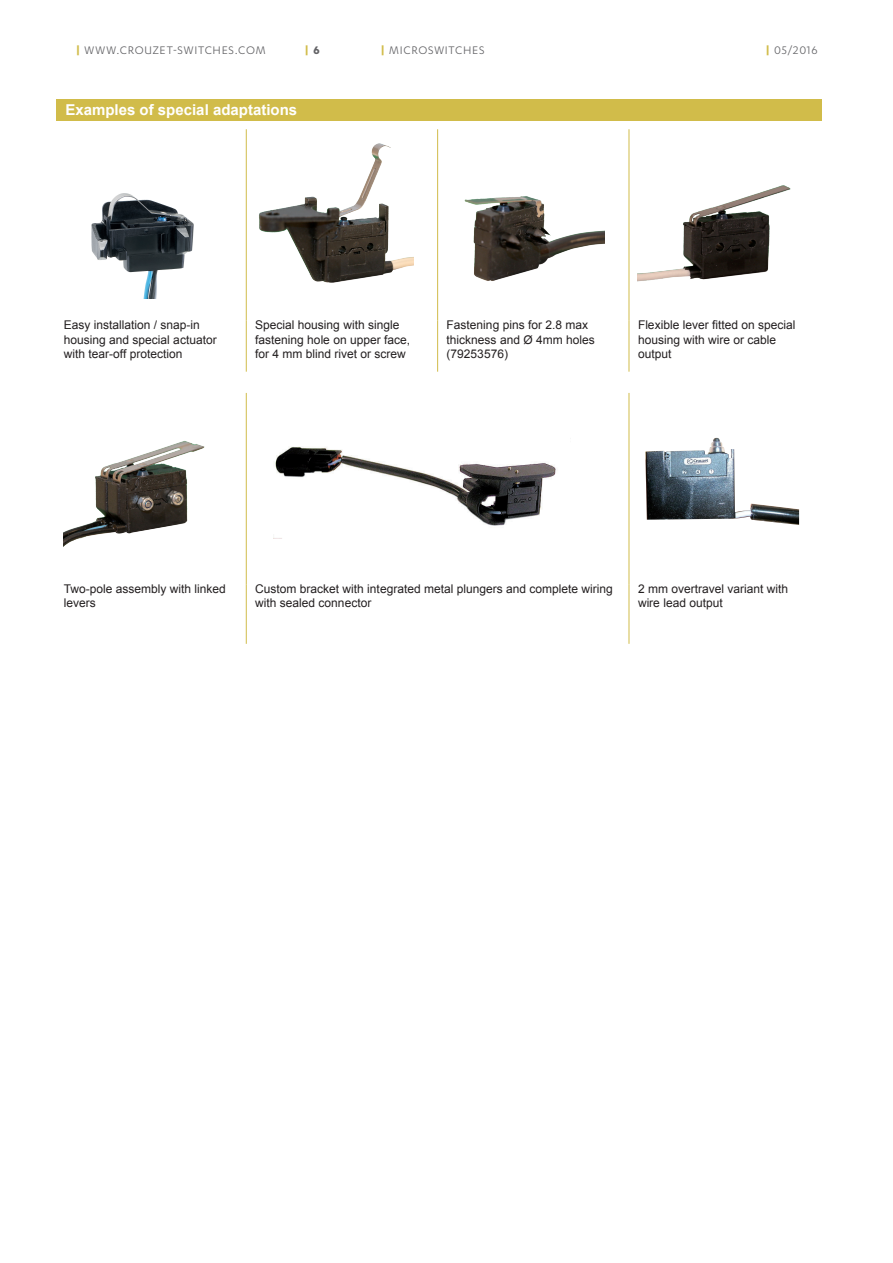
<style>
.page{position:relative;width:893px;height:1263px;background:#fff}
.page>*{position:absolute;margin:0;border:0;box-sizing:border-box;transform-origin:0 0}
.t1{font:700 15px "Arial";color:#fff}
.t2{font:12.75px "Karbon";letter-spacing:.06em;color:#636366}
.t3{font:700 12.75px "Karbon";color:#d1bc4a}
.t4{font:12px/14.4px "Arial";color:#231f20}
.s1{font-weight:700;color:#d1bc4a}
.s2{color:#636366}
</style>
<div class="page">
<div style="left:55px;top:99px;width:765px;height:22px;background:#d1bc4a"></div>
<hr style="left:246px;top:129px;width:1px;height:192px;background:#d1bc4a">
<hr style="left:437px;top:129px;width:1px;height:192px;background:#d1bc4a">
<hr style="left:629px;top:129px;width:1px;height:192px;background:#d1bc4a">
<hr style="left:246px;top:321px;width:1px;height:51px;background:#d1bc4a">
<hr style="left:437px;top:321px;width:1px;height:51px;background:#d1bc4a">
<hr style="left:629px;top:321px;width:1px;height:51px;background:#d1bc4a">
<hr style="left:246px;top:393px;width:1px;height:191px;background:#d1bc4a">
<hr style="left:246px;top:584px;width:1px;height:60px;background:#d1bc4a">
<hr style="left:629px;top:393px;width:1px;height:191px;background:#d1bc4a">
<hr style="left:629px;top:584px;width:1px;height:60px;background:#d1bc4a">
<img style="left:91px;top:193px;width:103px;height:106px">
<img style="left:259px;top:143px;width:154px;height:140px">
<img style="left:464px;top:196px;width:140px;height:85px">
<img style="left:638px;top:185px;width:153px;height:97px">
<img style="left:64px;top:441px;width:141px;height:105px">
<img style="left:273px;top:447px;width:283px;height:92px">
<img style="left:645px;top:438px;width:154px;height:87px">
<p class="t2" style="left:76px;top:45px;width:191px"><span class="s1">|</span> WWW.CROUZET-SWITCHES.COM</p>
<p class="t3" style="left:305px;top:45px;width:16px">| <span class="s2">6</span></p>
<p class="t2" style="left:381px;top:45px;width:105px"><span class="s1">|</span> MICROSWITCHES</p>
<p class="t1" style="left:65px;top:104px;width:233px">Examples of special adaptations</p>
<p class="t2" style="left:766px;top:45px;width:53px"><span class="s1">|</span> 05/2016</p>
<p class="t4" style="left:64px;top:319px;width:154px">Easy installation / snap-in housing and special actuator with tear-off protection</p>
<p class="t4" style="left:255px;top:319px;width:156px">Special housing with single fastening hole on upper face, for 4 mm blind rivet or screw</p>
<p class="t4" style="left:447px;top:319px;width:150px">Fastening pins for 2.8 max thickness and Ø 4mm holes (79253576)</p>
<p class="t4" style="left:638px;top:318px;width:159px">Flexible lever fitted on special housing with wire or cable output</p>
<p class="t4" style="left:64px;top:582px;width:164px">Two-pole assembly with linked levers</p>
<p class="t4" style="left:255px;top:582px;width:359px">Custom bracket with integrated metal plungers and complete wiring with sealed connector</p>
<p class="t4" style="left:638px;top:582px;width:152px">2 mm overtravel variant with wire lead output</p>
</div>
